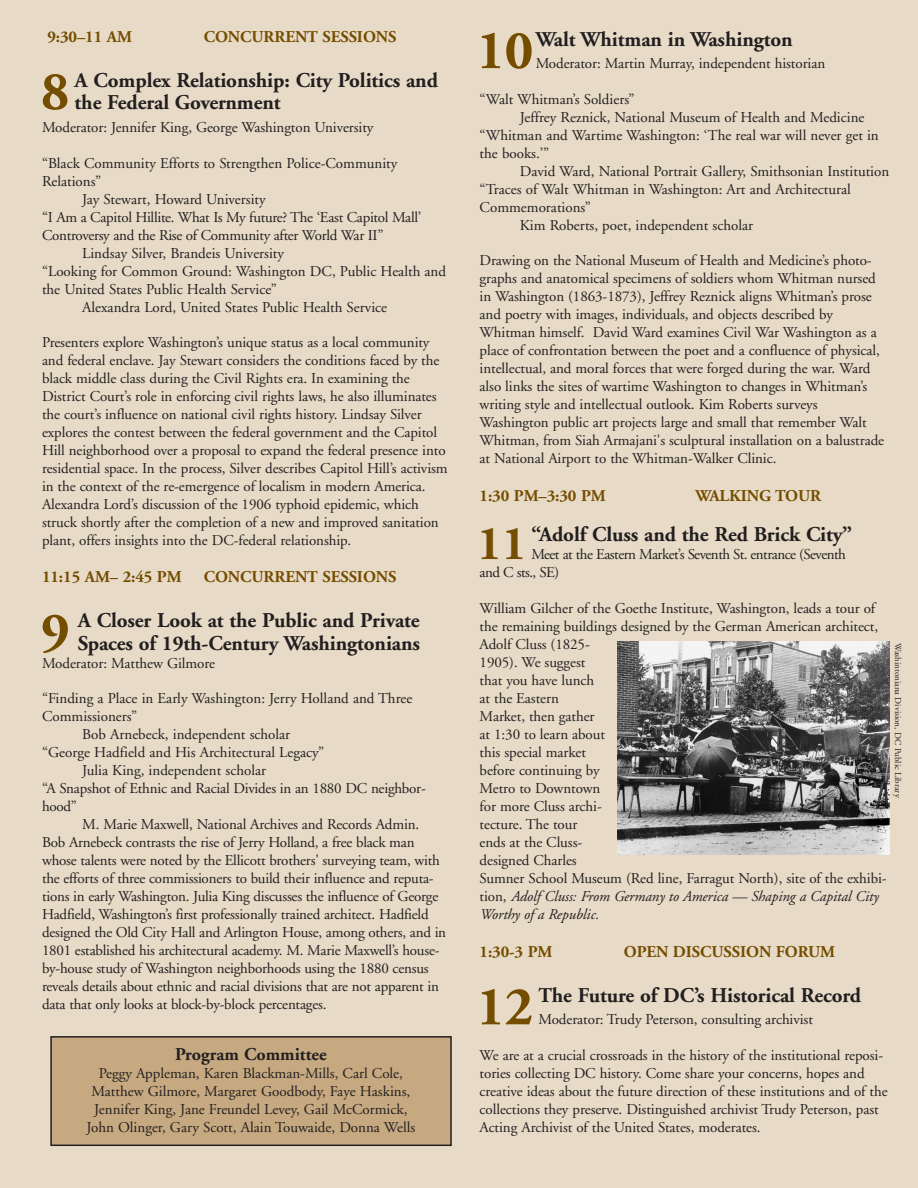
<style>
.page{position:relative;width:918px;height:1188px;background:#e7dbc7}
.page>*{position:absolute;margin:0;border:0;box-sizing:border-box;transform-origin:0 0}
.t1{font:700 54.9px "Adobe Garamond";color:#754d00}
.t2{font:700 48px "Adobe Garamond";color:#754d00}
.t3{font:700 21px/22.5px "Adobe Garamond";letter-spacing:-.005em;color:#231f20}
.t4{font:700 18px "Adobe Garamond";color:#231f20}
.t5{font:700 16.5px "Adobe Garamond";letter-spacing:-.005em;color:#754d00}
.t6{font:15px/18px "Adobe Garamond";letter-spacing:-.005em;color:#231f20}
.t7{font:15px/18px "Adobe Garamond";letter-spacing:-.035em;color:#231f20}
.t8{font:9px "Adobe Garamond";color:#231f20}
.s1{font-style:italic}
</style>
<div class="page">
<div style="left:51px;top:1037px;width:400px;height:108px;background:#c6a980"></div>
<div style="left:50px;top:1036px;width:402px;height:110px;border:2px solid #231f20"></div>
<img style="left:617px;top:641px;width:273px;height:214px">
<p class="t5" style="left:47px;top:30px;width:86px">9:30–11 AM</p>
<p class="t5" style="left:204px;top:30px;width:194px">CONCURRENT SESSIONS</p>
<h1 class="t1" style="left:41px;top:70px;width:30px">8</h1>
<h3 class="t3" style="left:75px;top:71px;width:365px">A Complex Relationship: City Politics and the Federal Government</h3>
<p class="t6" style="left:42px;top:119px;width:333px">Moderator: Jennifer King, George Washington University</p>
<p class="t6" style="left:42px;top:155px;width:357px">“Black Community Efforts to Strengthen Police-Community</p>
<p class="t6" style="left:42px;top:173px;width:61px">Relations”</p>
<p class="t6" style="left:82px;top:191px;width:185px">Jay Stewart, Howard University</p>
<p class="t6" style="left:42px;top:209px;width:381px">“I Am a Capitol Hillite. What Is My future? The ‘East Capitol Mall’</p>
<p class="t6" style="left:42px;top:227px;width:343px">Controversy and the Rise of Community after World War II”</p>
<p class="t6" style="left:82px;top:245px;width:203px">Lindsay Silver, Brandeis University</p>
<p class="t6" style="left:42px;top:263px;width:406px">“Looking for Common Ground: Washington DC, Public Health and</p>
<p class="t6" style="left:42px;top:281px;width:237px">the United States Public Health Service”</p>
<p class="t6" style="left:82px;top:299px;width:307px">Alexandra Lord, United States Public Health Service</p>
<p class="t6" style="left:42px;top:334px;width:407px">Presenters explore Washington’s unique status as a local community and federal enclave. Jay Stewart considers the conditions faced by the black middle class during the Civil Rights era. In examining the District Court’s role in enforcing civil rights laws, he also illuminates the court’s influence on national civil rights history. Lindsay Silver explores the contest between the federal government and the Capitol Hill neighborhood over a proposal to expand the federal presence into residential space. In the process, Silver describes Capitol Hill’s activism in the context of the re-emergence of localism in modern America.<br>Alexandra Lord’s discussion of the 1906 typhoid epidemic, which struck shortly after the completion of a new and improved sanitation plant, offers insights into the DC-federal relationship.</p>
<p class="t5" style="left:42px;top:570px;width:141px">11:15 AM– 2:45 PM</p>
<p class="t5" style="left:204px;top:570px;width:194px">CONCURRENT SESSIONS</p>
<h1 class="t1" style="left:41px;top:610px;width:30px">9</h1>
<h3 class="t3" style="left:78px;top:611px;width:344px">A Closer Look at the Public and Private<br>Spaces of 19th-Century Washingtonians</h3>
<p class="t6" style="left:42px;top:655px;width:175px">Moderator: Matthew Gilmore</p>
<p class="t6" style="left:42px;top:691px;width:372px">“Finding a Place in Early Washington: Jerry Holland and Three</p>
<p class="t6" style="left:42px;top:709px;width:97px">Commissioners”</p>
<p class="t6" style="left:82px;top:727px;width:210px">Bob Arnebeck, independent scholar</p>
<p class="t6" style="left:42px;top:745px;width:284px">“George Hadfield and His Architectural Legacy”</p>
<p class="t6" style="left:82px;top:763px;width:185px">Julia King, independent scholar</p>
<p class="t6" style="left:42px;top:781px;width:385px">“A Snapshot of Ethnic and Racial Divides in an 1880 DC neighbor-</p>
<p class="t6" style="left:42px;top:799px;width:36px">hood”</p>
<p class="t6" style="left:82px;top:817px;width:339px">M. Marie Maxwell, National Archives and Records Admin.</p>
<p class="t6" style="left:42px;top:835px;width:374px">Bob Arnebeck contrasts the rise of Jerry Holland, a free black man</p>
<p class="t6" style="left:42px;top:853px;width:399px">whose talents were noted by the Ellicott brothers' surveying team, with</p>
<p class="t6" style="left:42px;top:871px;width:393px">the efforts of three commissioners to build their influence and reputa-</p>
<p class="t6" style="left:42px;top:889px;width:398px">tions in early Washington. Julia King discusses the influence of George</p>
<p class="t6" style="left:42px;top:907px;width:388px">Hadfield, Washington’s first professionally trained architect. Hadfield</p>
<p class="t6" style="left:42px;top:925px;width:406px">designed the Old City Hall and Arlington House, among others, and in</p>
<p class="t6" style="left:42px;top:943px;width:399px">1801 established his architectural academy. M. Marie Maxwell’s house-</p>
<p class="t6" style="left:42px;top:961px;width:388px">by-house study of Washington neighborhoods using the 1880 census</p>
<p class="t6" style="left:42px;top:979px;width:399px">reveals details about ethnic and racial divisions that are not apparent in</p>
<p class="t6" style="left:42px;top:997px;width:286px">data that only looks at block-by-block percentages.</p>
<p class="t4" style="left:175px;top:1047px;width:153px">Program Committee</p>
<p class="t6" style="left:86px;top:1065px;width:330px;text-align:center">Peggy Appleman, Karen Blackman-Mills, Carl Cole, Matthew Gilmore, Margaret Goodbody, Faye Haskins, Jennifer King, Jane Freundel Levey, Gail McCormick, John Olinger, Gary Scott, Alain Touwaide, Donna Wells</p>
<h1 class="t1" style="left:476px;top:29px;width:58px">10</h1>
<h3 class="t3" style="left:536px;top:30px;width:258px">Walt Whitman in Washington</h3>
<p class="t6" style="left:536px;top:56px;width:291px">Moderator: Martin Murray, independent historian</p>
<p class="t6" style="left:480px;top:92px;width:157px">“Walt Whitman’s Soldiers”</p>
<p class="t6" style="left:520px;top:110px;width:346px">Jeffrey Reznick, National Museum of Health and Medicine</p>
<p class="t6" style="left:480px;top:128px;width:401px">“Whitman and Wartime Washington: ‘The real war will never get in</p>
<p class="t6" style="left:480px;top:146px;width:71px">the books.’”</p>
<p class="t6" style="left:520px;top:164px;width:371px">David Ward, National Portrait Gallery, Smithsonian Institution</p>
<p class="t6" style="left:480px;top:182px;width:373px">“Traces of Walt Whitman in Washington: Art and Architectural</p>
<p class="t6" style="left:480px;top:200px;width:113px">Commemorations”</p>
<p class="t6" style="left:520px;top:218px;width:235px">Kim Roberts, poet, independent scholar</p>
<p class="t6" style="left:480px;top:253px;width:406px">Drawing on the National Museum of Health and Medicine’s photo&shy;graphs and anatomical specimens of soldiers whom Whitman nursed in Washington (1863-1873), Jeffrey Reznick aligns Whitman’s prose and poetry with images, individuals, and objects described by Whitman himself. David Ward examines Civil War Washington as a place of confrontation between the poet and a confluence of physical, intellectual, and moral forces that were forged during the war. Ward also links the sites of wartime Washington to changes in Whitman’s writing style and intellectual outlook. Kim Roberts surveys Washington public art projects large and small that remember Walt Whitman, from Siah Armajani's sculptural installation on a balustrade at National Airport to the Whitman-Walker Clinic.</p>
<p class="t5" style="left:480px;top:489px;width:128px">1:30 PM–3:30 PM</p>
<p class="t5" style="left:696px;top:489px;width:127px">WALKING TOUR</p>
<h2 class="t2" style="left:477px;top:525px;width:51px">11</h2>
<h3 class="t3" style="left:531px;top:525px;width:322px">“Adolf Cluss and the Red Brick City”</h3>
<p class="t7" style="left:480px;top:547px;width:368px;text-indent:52px">Meet at the Eastern Market’s Seventh St. entrance (Seventh and C sts., SE)</p>
<p class="t6" style="left:480px;top:601px;width:409px">William Gilcher of the Goethe Institute, Washington, leads a tour of the remaining buildings designed by the German American architect,<br>Adolf Cluss (1825-<br>1905). We suggest<br>that you have lunch<br>at the Eastern<br>Market, then gather<br>at 1:30 to learn about<br>this special market<br>before continuing by<br>Metro to Downtown<br>for more Cluss archi-<br>tecture. The tour<br>ends at the Cluss-<br>designed Charles<br>Sumner School Museum (Red line, Farragut North), site of the exhibi&shy;tion, <span class="s1">Adolf Cluss: From Germany to America — Shaping a Capital City<br>Worthy of a Republic.</span></p>
<p class="t5" style="left:480px;top:945px;width:74px">1:30-3 PM</p>
<p class="t5" style="left:624px;top:945px;width:213px">OPEN DISCUSSION FORUM</p>
<h1 class="t1" style="left:476px;top:985px;width:58px">12</h1>
<h3 class="t3" style="left:539px;top:986px;width:324px">The Future of DC’s Historical Record</h3>
<p class="t8" style="left:902px;top:643px;width:157px;rotate:90deg">Washintoniana Division, DC Public Library</p>
<p class="t6" style="left:539px;top:1012px;width:276px">Moderator: Trudy Peterson, consulting archivist</p>
<p class="t6" style="left:480px;top:1048px;width:410px">We are at a crucial crossroads in the history of the institutional reposi&shy;tories collecting DC history. Come share your concerns, hopes and creative ideas about the future direction of these institutions and of the collections they preserve. Distinguished archivist Trudy Peterson, past Acting Archivist of the United States, moderates.</p>
</div>
